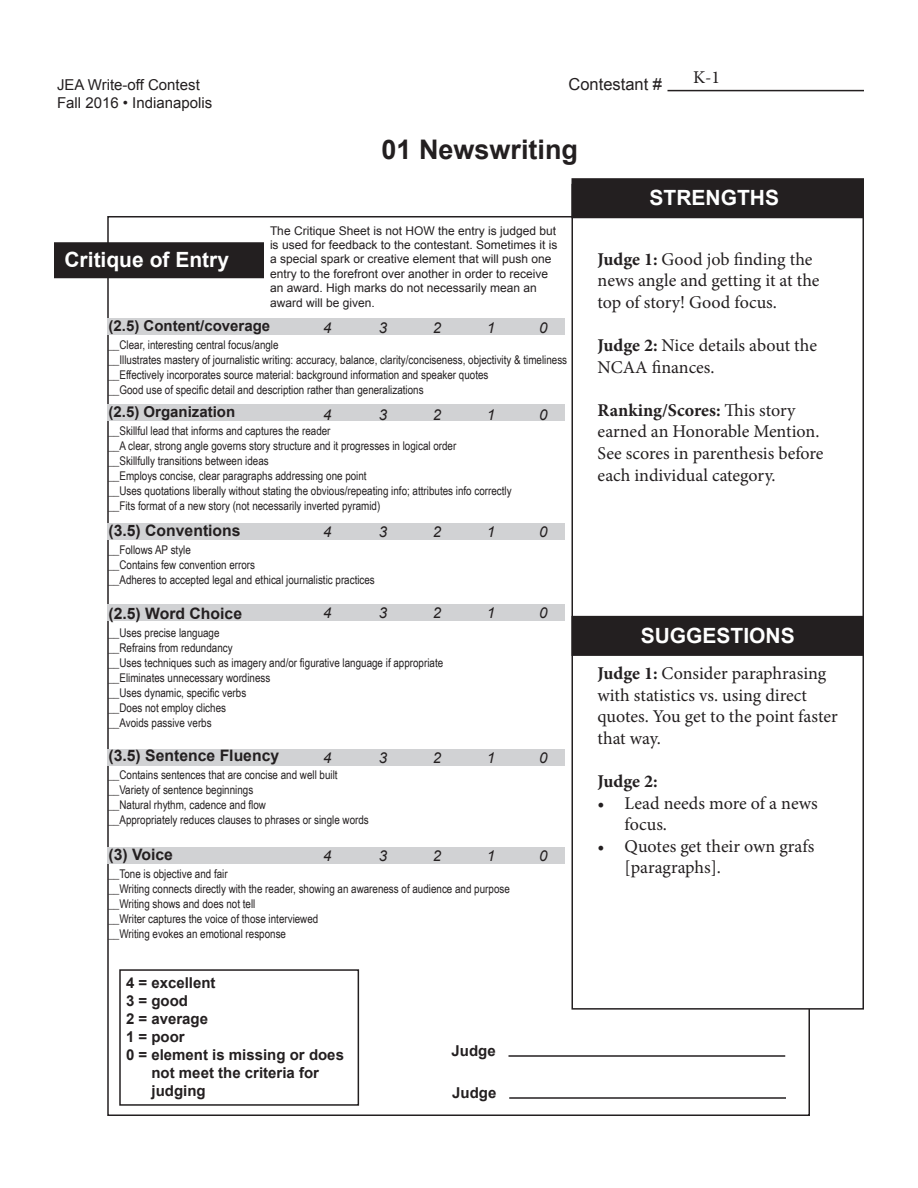
<style>
.page{position:relative;width:918px;height:1188px;background:#fff}
.page>*{position:absolute;margin:0;border:0;box-sizing:border-box;transform-origin:0 0}
.t1{font:700 27px "Arial";color:#231f20}
.t2{font:700 21px "Arial";color:#fff}
.t3{font:18px/21.6px "Minion Pro";color:#231f20}
.t4{font:700 18px "Minion Pro";color:#231f20}
.t5{font:16.5px "Arial";color:#231f20}
.t6{font:700 15.75px "Arial";color:#231f20}
.t7{font:700 15px "Arial";color:#231f20}
.t8{font:15px/18px "Arial";color:#231f20}
.t9{font:italic 15px "Arial";color:#231f20}
.t10{font:12px "Arial Narrow";color:#231f20}
.t11{font:12px/14.4px "Arial";color:#231f20}
.s1{font-weight:700}
</style>
<div class="page">
<hr style="left:668px;top:90px;width:196px;height:1px;background:#231f20">
<div style="left:55px;top:243px;width:208px;height:35px;background:#231f20"></div>
<div style="left:54px;top:242px;width:210px;height:36px;border:2px solid #231f20"></div>
<div style="left:572px;top:184px;width:292px;height:826px;border:2px solid #231f20"></div>
<div style="left:572px;top:179px;width:291px;height:39px;background:#231f20"></div>
<div style="left:572px;top:178px;width:292px;height:40px;border:2px solid #231f20"></div>
<hr style="left:508px;top:1055px;width:277px;height:2px;background:#231f20">
<hr style="left:509px;top:1097px;width:277px;height:2px;background:#231f20">
<div style="left:572px;top:617px;width:291px;height:38px;background:#231f20"></div>
<div style="left:572px;top:616px;width:292px;height:40px;border:2px solid #231f20"></div>
<div style="left:119px;top:969px;width:240px;height:137px;border:2px solid #231f20"></div>
<div style="left:107px;top:848px;width:458px;height:16px;background:#d1d2d4"></div>
<div style="left:107px;top:749px;width:458px;height:17px;background:#d1d2d4"></div>
<div style="left:107px;top:604px;width:458px;height:17px;background:#d1d2d4"></div>
<div style="left:107px;top:318px;width:458px;height:16px;background:#d1d2d4"></div>
<div style="left:107px;top:405px;width:458px;height:16px;background:#d1d2d4"></div>
<div style="left:107px;top:524px;width:458px;height:16px;background:#d1d2d4"></div>
<p class="t8" style="left:57px;top:75px;width:157px">JEA Write-off Contest<br>Fall 2016 • Indianapolis</p>
<h3 class="t5" style="left:568px;top:73px;width:95px">Contestant #</h3>
<p class="t1" style="left:381px;top:131px;width:198px">01 Newswriting</p>
<p class="t3" style="left:693px;top:67px;width:29px">K-1</p>
<h2 class="t2" style="left:64px;top:245px;width:166px">Critique of Entry</h2>
<p class="t11" style="left:270px;top:223px;width:289px">The Critique Sheet is not HOW the entry is judged but is used for feedback to the contestant. Sometimes it is a special spark or creative element that will push one entry to the forefront over another in order to receive an award. High marks do not necessarily mean an award will be given.</p>
<p class="t7" style="left:109px;top:315px;width:163px">(2.5) Content/coverage</p>
<p class="t10" style="left:109px;top:336px;width:172px">__Clear, interesting central focus/angle</p>
<p class="t10" style="left:109px;top:351px;width:460px">__Illustrates mastery of journalistic writing: accuracy, balance, clarity/conciseness, objectivity &amp; timeliness</p>
<p class="t10" style="left:109px;top:366px;width:381px">__Effectively incorporates source material: background information and speaker quotes</p>
<p class="t10" style="left:109px;top:381px;width:317px">__Good use of specific detail and description rather than generalizations</p>
<p class="t7" style="left:109px;top:401px;width:128px">(2.5) Organization</p>
<p class="t10" style="left:109px;top:422px;width:224px">__Skillful lead that informs and captures the reader</p>
<p class="t10" style="left:109px;top:437px;width:349px">__A clear, strong angle governs story structure and it progresses in logical order</p>
<p class="t10" style="left:109px;top:452px;width:162px">__Skillfully transitions between ideas</p>
<p class="t10" style="left:109px;top:467px;width:260px">__Employs concise, clear paragraphs addressing one point</p>
<p class="t10" style="left:109px;top:482px;width:405px">__Uses quotations liberally without stating the obvious/repeating info; attributes info correctly</p>
<p class="t10" style="left:109px;top:497px;width:273px">__Fits format of a new story (not necessarily inverted pyramid)</p>
<p class="t6" style="left:109px;top:519px;width:134px">(3.5) Conventions</p>
<p class="t10" style="left:109px;top:541px;width:84px">__Follows AP style</p>
<p class="t10" style="left:109px;top:556px;width:148px">__Contains few convention errors</p>
<p class="t10" style="left:109px;top:571px;width:268px">__Adheres to accepted legal and ethical journalistic practices</p>
<p class="t6" style="left:109px;top:603px;width:135px">(2.5) Word Choice</p>
<p class="t10" style="left:109px;top:624px;width:113px">__Uses precise language</p>
<p class="t10" style="left:109px;top:639px;width:126px">__Refrains from redundancy</p>
<p class="t10" style="left:109px;top:654px;width:336px">__Uses techniques such as imagery and/or figurative language if appropriate</p>
<p class="t10" style="left:109px;top:669px;width:163px">__Eliminates unnecessary wordiness</p>
<p class="t10" style="left:109px;top:684px;width:139px">__Uses dynamic, specific verbs</p>
<p class="t10" style="left:109px;top:699px;width:119px">__Does not employ cliches</p>
<p class="t10" style="left:109px;top:714px;width:105px">__Avoids passive verbs</p>
<p class="t6" style="left:109px;top:745px;width:172px">(3.5) Sentence Fluency</p>
<p class="t10" style="left:109px;top:766px;width:231px">__Contains sentences that are concise and well built</p>
<p class="t10" style="left:109px;top:781px;width:146px">__Variety of sentence beginnings</p>
<p class="t10" style="left:109px;top:796px;width:159px">__Natural rhythm, cadence and flow</p>
<p class="t10" style="left:109px;top:811px;width:262px">__Appropriately reduces clauses to phrases or single words</p>
<p class="t6" style="left:109px;top:843px;width:66px">(3) Voice</p>
<p class="t10" style="left:109px;top:865px;width:121px">__Tone is objective and fair</p>
<p class="t10" style="left:109px;top:880px;width:403px">__Writing connects directly with the reader, showing an awareness of audience and purpose</p>
<p class="t10" style="left:109px;top:895px;width:148px">__Writing shows and does not tell</p>
<p class="t10" style="left:109px;top:910px;width:211px">__Writer captures the voice of those interviewed</p>
<p class="t10" style="left:109px;top:925px;width:179px">__Writing evokes an emotional response</p>
<p class="t9" style="left:323px;top:318px;width:10px">4</p>
<p class="t9" style="left:379px;top:318px;width:10px">3</p>
<p class="t9" style="left:433px;top:318px;width:10px">2</p>
<p class="t9" style="left:487px;top:318px;width:10px">1</p>
<p class="t9" style="left:539px;top:318px;width:10px">0</p>
<p class="t9" style="left:323px;top:405px;width:10px">4</p>
<p class="t9" style="left:379px;top:405px;width:10px">3</p>
<p class="t9" style="left:433px;top:405px;width:10px">2</p>
<p class="t9" style="left:487px;top:405px;width:10px">1</p>
<p class="t9" style="left:539px;top:405px;width:10px">0</p>
<p class="t9" style="left:323px;top:522px;width:10px">4</p>
<p class="t9" style="left:379px;top:522px;width:10px">3</p>
<p class="t9" style="left:433px;top:522px;width:10px">2</p>
<p class="t9" style="left:487px;top:522px;width:10px">1</p>
<p class="t9" style="left:539px;top:522px;width:10px">0</p>
<p class="t9" style="left:323px;top:603px;width:10px">4</p>
<p class="t9" style="left:379px;top:603px;width:10px">3</p>
<p class="t9" style="left:433px;top:603px;width:10px">2</p>
<p class="t9" style="left:487px;top:603px;width:10px">1</p>
<p class="t9" style="left:539px;top:603px;width:10px">0</p>
<p class="t9" style="left:323px;top:748px;width:10px">4</p>
<p class="t9" style="left:379px;top:748px;width:10px">3</p>
<p class="t9" style="left:433px;top:748px;width:10px">2</p>
<p class="t9" style="left:487px;top:748px;width:10px">1</p>
<p class="t9" style="left:539px;top:748px;width:10px">0</p>
<p class="t9" style="left:323px;top:846px;width:10px">4</p>
<p class="t9" style="left:379px;top:846px;width:10px">3</p>
<p class="t9" style="left:433px;top:846px;width:10px">2</p>
<p class="t9" style="left:487px;top:846px;width:10px">1</p>
<p class="t9" style="left:539px;top:846px;width:10px">0</p>
<p class="t7" style="left:126px;top:972px;width:91px">4 = excellent</p>
<p class="t7" style="left:126px;top:990px;width:64px">3 = good</p>
<p class="t7" style="left:126px;top:1008px;width:84px">2 = average</p>
<p class="t7" style="left:126px;top:1026px;width:60px">1 = poor</p>
<p class="t7" style="left:126px;top:1044px;width:220px">0 = element is missing or does</p>
<p class="t7" style="left:152px;top:1062px;width:169px">not meet the criteria for</p>
<p class="t7" style="left:152px;top:1080px;width:56px">judging</p>
<p class="t7" style="left:452px;top:1040px;width:46px">Judge</p>
<p class="t7" style="left:452px;top:1082px;width:46px">Judge</p>
<h2 class="t2" style="left:650px;top:182px;width:131px">STRENGTHS</h2>
<p class="t3" style="left:598px;top:248px;width:223px"><span class="s1">Judge 1:</span> Good job finding the news angle and getting it at the top of story! Good focus.</p>
<p class="t3" style="left:598px;top:335px;width:221px"><span class="s1">Judge 2:</span> Nice details about the<br>NCAA finances.</p>
<p class="t3" style="left:598px;top:399px;width:228px"><span class="s1">Ranking/Scores:</span> This story earned an Honorable Mention.<br>See scores in parenthesis before each individual category.</p>
<h2 class="t2" style="left:641px;top:621px;width:156px">SUGGESTIONS</h2>
<p class="t3" style="left:598px;top:663px;width:242px"><span class="s1">Judge 1:</span> Consider paraphrasing with statistics vs. using direct quotes. You get to the point faster that way.</p>
<p class="t4" style="left:598px;top:769px;width:62px">Judge 2:</p>
<p class="t3" style="left:625px;top:792px;width:195px;text-indent:-27px">• Lead needs more of a news focus.</p>
<p class="t3" style="left:625px;top:835px;width:191px;text-indent:-27px">• Quotes get their own grafs [paragraphs].</p>
</div>
